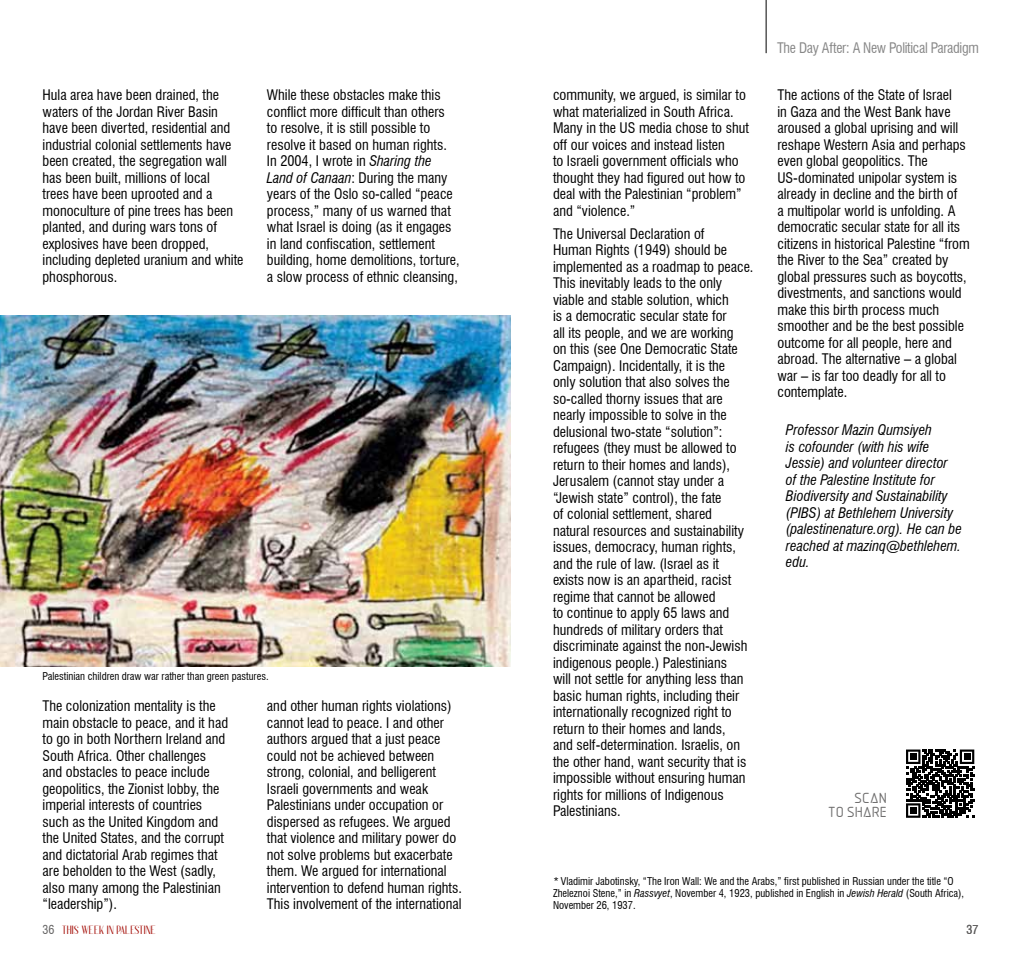
<style>
.page{position:relative;width:1021px;height:957px;background:#fff}
.page>*{position:absolute;margin:0;border:0;box-sizing:border-box;transform-origin:0 0}
.t1{font:condensed 14.25px/16.5px "Swiss 721 BT";color:#000}
.t2{font:italic condensed 14.25px/16.5px "Swiss 721 BT";color:#000}
.t3{font:condensed 14.25px "Swiss 721 BT";letter-spacing:-.02em;color:#878787}
.t4{font:13.5px/13.8px "Aadhunik";letter-spacing:-.01em;color:#706f6f;text-align:right}
.t5{font:700 12px "Anteric";color:#a6120c}
.t6{font:condensed 12px "Swiss 721 BT";color:#646363}
.t7{font:condensed 10.5px/12px "Swiss 721 BT";color:#000}
.s1{font-style:italic}
.s2{font-family:"Swiss 721 BT";font-weight:400;font-stretch:condensed;color:#646363}
</style>
<div class="page">
<hr style="left:765px;top:0;width:1px;height:53px;background:#000">
<img style="left:0;top:315px;width:510px;height:351px">
<svg style="left:906px;top:749px;width:68px;height:69px"></svg>
<p class="t1" style="left:43px;top:87px;width:202px">Hula area have been drained, the waters of the Jordan River Basin have been diverted, residential and industrial colonial settlements have been created, the segregation wall has been built, millions of local<br>trees have been uprooted and a monoculture of pine trees has been planted, and during wars tons of explosives have been dropped, including depleted uranium and white phosphorous.</p>
<p class="t1" style="left:267px;top:87px;width:194px">While these obstacles make this conflict more difficult than others<br>to resolve, it is still possible to resolve it based on human rights.<br>In 2004, I wrote in <span class="s1">Sharing the Land of Canaan</span>: During the many years of the Oslo so-called “peace process,” many of us warned that what Israel is doing (as it engages in land confiscation, settlement building, home demolitions, torture, a slow process of ethnic cleansing,</p>
<p class="t7" style="left:43px;top:670px;width:227px">Palestinian children draw war rather than green pastures.</p>
<p class="t1" style="left:43px;top:697px;width:187px">The colonization mentality is the main obstacle to peace, and it had to go in both Northern Ireland and<br>South Africa. Other challenges and obstacles to peace include geopolitics, the Zionist lobby, the imperial interests of countries such as the United Kingdom and the United States, and the corrupt and dictatorial Arab regimes that are beholden to the West (sadly, also many among the Palestinian “leadership”).</p>
<p class="t5" style="left:43px;top:924px;width:115px"><span class="s2">36</span> THIS WEEK IN PALESTINE</p>
<p class="t1" style="left:267px;top:697px;width:196px">and other human rights violations) cannot lead to peace. I and other authors argued that a just peace could not be achieved between strong, colonial, and belligerent Israeli governments and weak Palestinians under occupation or dispersed as refugees. We argued that violence and military power do not solve problems but exacerbate them. We argued for international intervention to defend human rights.<br>This involvement of the international</p>
<p class="t1" style="left:553px;top:87px;width:197px">community, we argued, is similar to what materialized in South Africa.<br>Many in the US media chose to shut off our voices and instead listen<br>to Israeli government officials who thought they had figured out how to deal with the Palestinian “problem” and “violence.”</p>
<p class="t1" style="left:553px;top:225px;width:202px">The Universal Declaration of<br>Human Rights (1949) should be implemented as a roadmap to peace.<br>This inevitably leads to the only viable and stable solution, which<br>is a democratic secular state for<br>all its people, and we are working<br>on this (see One Democratic State Campaign). Incidentally, it is the<br>only solution that also solves the so-called thorny issues that are nearly impossible to solve in the delusional two-state “solution”: refugees (they must be allowed to return to their homes and lands), Jerusalem (cannot stay under a “Jewish state” control), the fate<br>of colonial settlement, shared<br>natural resources and sustainability issues, democracy, human rights, and the rule of law. (Israel as it exists now is an apartheid, racist regime that cannot be allowed<br>to continue to apply 65 laws and hundreds of military orders that discriminate against the non-Jewish indigenous people.) Palestinians<br>will not settle for anything less than basic human rights, including their internationally recognized right to return to their homes and lands,<br>and self-determination. Israelis, on the other hand, want security that is impossible without ensuring human rights for millions of Indigenous Palestinians.</p>
<p class="t3" style="left:777px;top:39px;width:203px">The Day After: A New Political Paradigm</p>
<p class="t1" style="left:777px;top:87px;width:194px">The actions of the State of Israel<br>in Gaza and the West Bank have aroused a global uprising and will reshape Western Asia and perhaps even global geopolitics. The<br>US-dominated unipolar system is already in decline and the birth of<br>a multipolar world is unfolding. A democratic secular state for all its citizens in historical Palestine “from the River to the Sea” created by global pressures such as boycotts, divestments, and sanctions would make this birth process much smoother and be the best possible outcome for all people, here and abroad. The alternative – a global war – is far too deadly for all to contemplate.</p>
<p class="t2" style="left:786px;top:422px;width:178px">Professor Mazin Qumsiyeh<br>is cofounder (with his wife<br>Jessie) and volunteer director of the Palestine Institute for<br>Biodiversity and Sustainability (PIBS) at Bethlehem University (palestinenature.org). He can be reached at mazinq@bethlehem. edu.</p>
<p class="t4" style="left:828px;top:789px;width:61px">SCAN<br>TO SHARE</p>
<p class="t7" style="left:553px;top:875px;width:413px"><span class="s1">*</span> Vladimir Jabotinsky, “The Iron Wall: We and the Arabs,” first published in Russian under the title “O<br>Zheleznoi Stene,” in <span class="s1">Rassvyet</span>, November 4, 1923, published in English in <span class="s1">Jewish Herald</span> (South Africa),<br>November 26, 1937.</p>
<p class="t6" style="left:966px;top:922px;width:13px">37</p>
</div>
